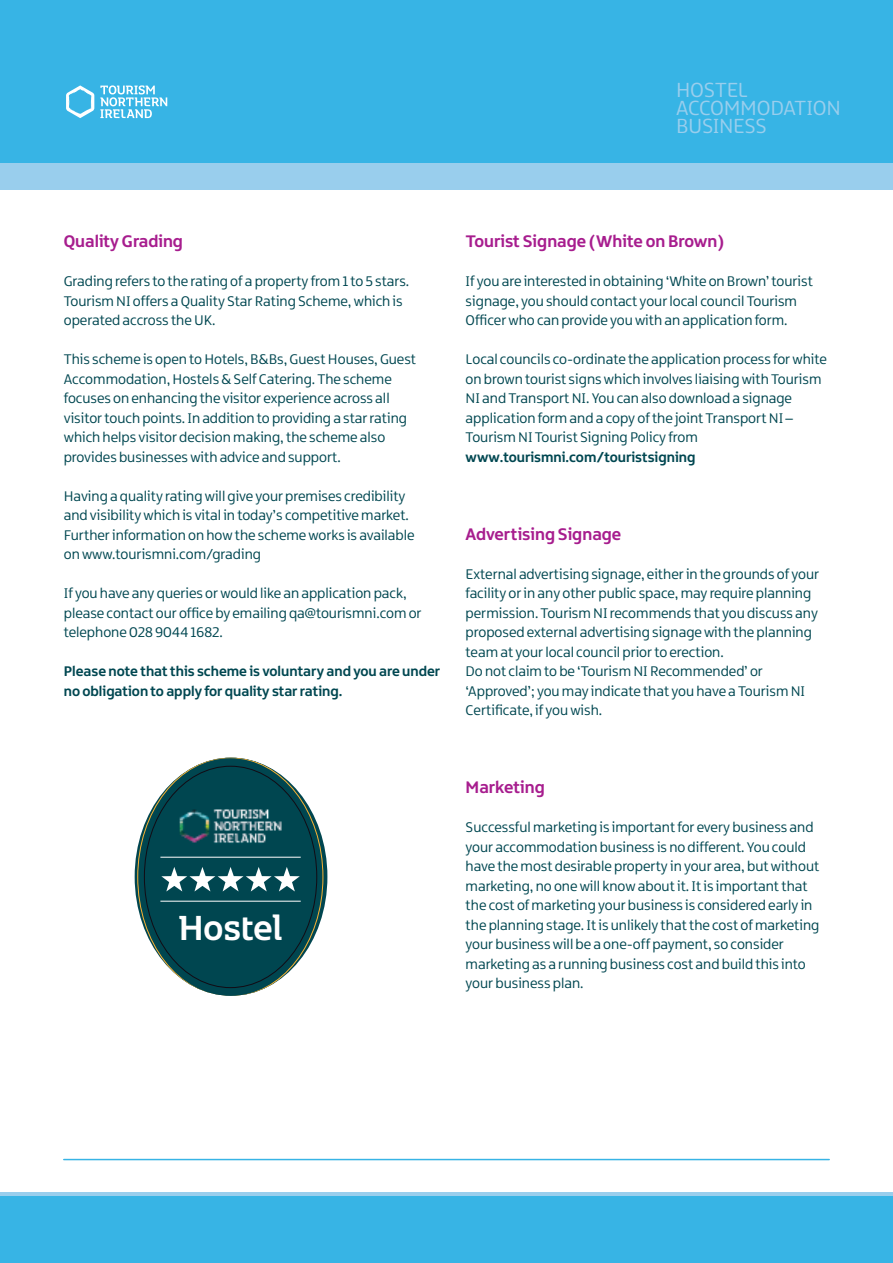
<style>
.page{position:relative;width:893px;height:1263px;background:#fff}
.page>*{position:absolute;margin:0;border:0;box-sizing:border-box;transform-origin:0 0}
.t1{font:37.35px "Northern Ireland Headline";color:#fff}
.t2{font:21.9px/18px "Northern Ireland";letter-spacing:-.015em;color:#99ceed}
.t3{font:700 18px "Northern Ireland";color:#a71d8e}
.t4{font:15px/19.5px "Northern Ireland";color:#004751}
.t5{font:700 15px/19.5px "Northern Ireland";color:#004751}
</style>
<div class="page">
<div style="left:0;top:0;width:893px;height:182px;background:#37b4e5"></div>
<div style="left:0;top:163px;width:893px;height:26px;background:#99ceed"></div>
<svg style="left:100px;top:85px;width:67px;height:33px"></svg>
<svg style="left:66px;top:85px;width:28px;height:33px"></svg>
<hr style="left:64px;top:1159px;width:765px;height:1px;background:#37b4e5">
<div style="left:0;top:1194px;width:893px;height:69px;background:#37b4e5"></div>
<hr style="left:0;top:1192px;width:893px;height:4px;background:#99ceed">
<svg style="left:135px;top:845px;width:192px;height:63px"></svg>
<svg style="left:138px;top:758px;width:186px;height:238px"></svg>
<h2 class="t2" style="left:676px;top:81px;width:166px">HOSTEL<br>ACCOMMODATION<br>BUSINESS</h2>
<p class="t3" style="left:64px;top:230px;width:121px">Quality Grading</p>
<p class="t4" style="left:64px;top:272px;width:347px">Grading refers to the rating of a property from 1 to 5 stars.<br>Tourism NI offers a Quality Star Rating Scheme, which is operated accross the UK.</p>
<p class="t4" style="left:64px;top:350px;width:354px">This scheme is open to Hotels, B&amp;Bs, Guest Houses, Guest Accommodation, Hostels &amp; Self Catering. The scheme focuses on enhancing the visitor experience across all visitor touch points. In addition to providing a star rating which helps visitor decision making, the scheme also provides businesses with advice and support.</p>
<p class="t4" style="left:64px;top:486px;width:352px">Having a quality rating will give your premises credibility and visibility which is vital in today’s competitive market.<br>Further information on how the scheme works is available on www.tourismni.com/grading</p>
<p class="t4" style="left:64px;top:584px;width:359px">If you have any queries or would like an application pack, please contact our office by emailing qa@tourismni.com or telephone 028 9044 1682.</p>
<p class="t5" style="left:64px;top:661px;width:378px">Please note that this scheme is voluntary and you are under no obligation to apply for quality star rating.</p>
<h1 class="t1" style="left:179px;top:904px;width:105px">Hostel</h1>
<p class="t3" style="left:466px;top:230px;width:260px">Tourist Signage (White on Brown)</p>
<p class="t4" style="left:466px;top:272px;width:349px">If you are interested in obtaining ‘White on Brown’ tourist signage, you should contact your local council Tourism<br>Officer who can provide you with an application form.</p>
<p class="t4" style="left:466px;top:350px;width:363px">Local councils co-ordinate the application process for white on brown tourist signs which involves liaising with Tourism NI and Transport NI. You can also download a signage application form and a copy of the joint Transport NI – Tourism NI Tourist Signing Policy from</p>
<p class="t5" style="left:466px;top:447px;width:231px">www.tourismni.com/touristsigning</p>
<p class="t3" style="left:466px;top:522px;width:157px">Advertising Signage</p>
<p class="t4" style="left:466px;top:564px;width:355px">External advertising signage, either in the grounds of your facility or in any other public space, may require planning permission. Tourism NI recommends that you discuss any proposed external advertising signage with the planning team at your local council prior to erection.<br>Do not claim to be ‘Tourism NI Recommended’ or ‘Approved’; you may indicate that you have a Tourism NI Certificate, if you wish.</p>
<p class="t3" style="left:466px;top:776px;width:81px">Marketing</p>
<p class="t4" style="left:466px;top:818px;width:355px">Successful marketing is important for every business and your accommodation business is no different. You could have the most desirable property in your area, but without marketing, no one will know about it. It is important that the cost of marketing your business is considered early in the planning stage. It is unlikely that the cost of marketing your business will be a one-off payment, so consider marketing as a running business cost and build this into your business plan.</p>
</div>
